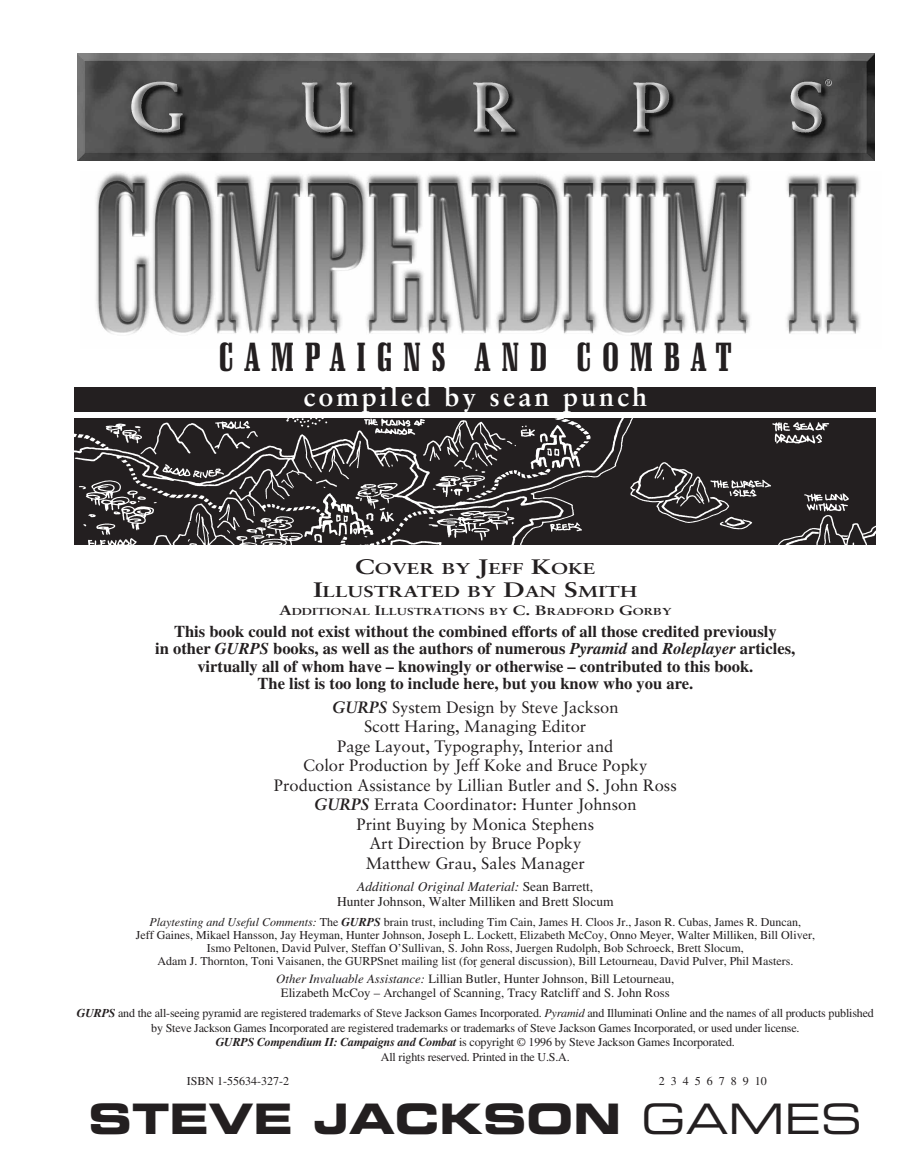
<style>
.page{position:relative;width:900px;height:1175px;background:#fff}
.page>*{position:absolute;margin:0;border:0;box-sizing:border-box;transform-origin:0 0}
.t1{font:42px "Eurostile Bold Extended Two";color:#231f20}
.t2{font:900 condensed 39.6px "Schadow BT";letter-spacing:.295em;color:#231f20;scale:.91 1}
.t3{font:700 27px "Sabon";letter-spacing:.11em;color:#fff}
.t4{font:16.5px/19.5px "Sabon";color:#231f20;text-align:center}
.t5{font:700 16.5px/17.2px "Times";color:#231f20;text-align:center}
.t6{font:700 15.75px/23px "Sabon";color:#231f20;text-align:center;scale:1.3 1}
.t7{font:13.5px/15px "Times";color:#231f20;text-align:center}
.t8{font:12.75px/13.5px "Times";color:#231f20;text-align:center}
.t9{font:12px/13.2px "Times";color:#231f20;text-align:center}
.t10{font:12px "Times";letter-spacing:.5em;color:#231f20}
.t11{font:700 10.2px "Sabon";color:#231f20;scale:1.3 1}
.s1{font-size:21px}
.s2{font-size:13.5px}
.s3{font-style:italic}
.s4{font-weight:700;font-style:italic}
.s5{font-family:"Eurostile Extended Two"}
</style>
<div class="page">
<div style="left:74px;top:387px;width:801px;height:24px;background:#231f20"></div>
<img style="left:77px;top:53px;width:796px;height:108px">
<img style="left:96px;top:172px;width:764px;height:163px">
<img style="left:74px;top:418px;width:801px;height:127px">
<h2 class="t2" style="left:218px;top:343px;width:565px">CAMPAIGNS AND COMBAT</h2>
<h3 class="t3" style="left:303px;top:385px;width:345px">compiled by sean punch</h3>
<h3 class="t6" style="left:313px;top:558px;width:250px"><span class="s1">C</span>OVER BY <span class="s1">J</span>EFF <span class="s1">K</span>OKE<br><span class="s1">I</span>LLUSTRATED BY <span class="s1">D</span>AN <span class="s1">S</span>MITH</h3>
<p class="t11" style="left:279px;top:607px;width:303px"><span class="s2">A</span>DDITIONAL <span class="s2">I</span>LLUSTRATIONS BY <span class="s2">C. B</span>RADFORD <span class="s2">G</span>ORBY</p>
<p class="t5" style="left:155px;top:624px;width:641px">This book could not exist without the combined efforts of all those credited previously<br>in other <span class="s3">GURPS</span> books, as well as the authors of numerous <span class="s3">Pyramid</span> and <span class="s3">Roleplayer</span> articles, virtually all of whom have – knowingly or otherwise – contributed to this book.<br>The list is too long to include here, but you know who you are.</p>
<p class="t4" style="left:274px;top:698px;width:404px"><span class="s4">GURPS</span> System Design by Steve Jackson<br>Scott Haring, Managing Editor<br>Page Layout, Typography, Interior and<br>Color Production by Jeff Koke and Bruce Popky Production Assistance by Lillian Butler and S. John Ross <span class="s4">GURPS</span> Errata Coordinator: Hunter Johnson<br>Print Buying by Monica Stephens<br>Art Direction by Bruce Popky<br>Matthew Grau, Sales Manager</p>
<p class="t7" style="left:337px;top:880px;width:278px"><span class="s3">Additional Original Material:</span> Sean Barrett,<br>Hunter Johnson, Walter Milliken and Brett Slocum</p>
<p class="t9" style="left:136px;top:916px;width:680px"><span class="s3">Playtesting and Useful Comments:</span> The <span class="s4">GURPS</span> brain trust, including Tim Cain, James H. Cloos Jr., Jason R. Cubas, James R. Duncan,<br>Jeff Gaines, Mikael Hansson, Jay Heyman, Hunter Johnson, Joseph L. Lockett, Elizabeth McCoy, Onno Meyer, Walter Milliken, Bill Oliver, Ismo Peltonen, David Pulver, Steffan O’Sullivan, S. John Ross, Juergen Rudolph, Bob Schroeck, Brett Slocum,<br>Adam J. Thornton, Toni Vaisanen, the GURPSnet mailing list (for general discussion), Bill Letourneau, David Pulver, Phil Masters.</p>
<p class="t7" style="left:473px;top:956px;width:5px">.</p>
<p class="t8" style="left:276px;top:973px;width:399px"><span class="s3">Other Invaluable Assistance:</span> Lillian Butler, Hunter Johnson, Bill Letourneau,<br>Elizabeth McCoy – Archangel of Scanning, Tracy Ratcliff and S. John Ross</p>
<p class="t9" style="left:77px;top:1007px;width:798px;line-height:14.4px"><span class="s4">GURPS</span> and the all-seeing pyramid are registered trademarks of Steve Jackson Games Incorporated. <span class="s3">Pyramid</span> and Illuminati Online and the names of all products published by Steve Jackson Games Incorporated are registered trademarks or trademarks of Steve Jackson Games Incorporated, or used under license.<br><span class="s4">GURPS Compendium II: Campaigns and Combat</span> is copyright © 1996 by Steve Jackson Games Incorporated.<br>All rights reserved. Printed in the U.S.A.</p>
<p class="t9" style="left:187px;top:1075px;width:104px">ISBN 1-55634-327-2</p>
<p class="t10" style="left:658px;top:1076px;width:109px">2345678910</p>
<h1 class="t1" style="left:88px;top:1104px;width:775px">STEVE JACKSON <span class="s5">GAMES</span></h1>
</div>
